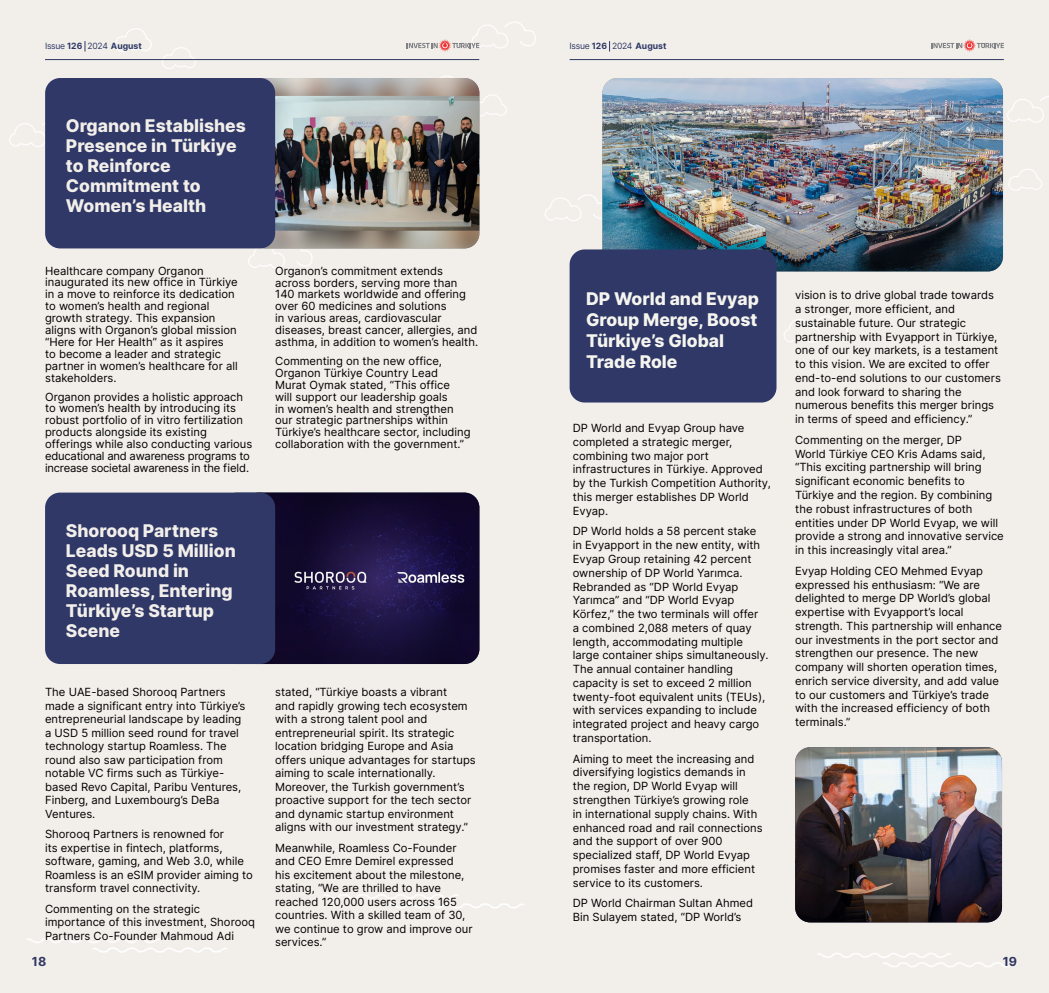
<style>
.page{position:relative;width:1049px;height:993px;background:#fff}
.page>*{position:absolute;margin:0;border:0;box-sizing:border-box;transform-origin:0 0}
.t1{font:800 17.5px/20px "Inter";color:#f2eeea}
.t2{font:800 17.5px/21px "Inter";color:#f5f4ee}
.t3{font:700 12.5px "Inter";color:#2f3661}
.t4{font:11.25px/13.8px "Inter";color:#000}
.t5{font:8.62px "Inter";letter-spacing:-.03em;color:#2e3866}
.s1{font-weight:700}
</style>
<div class="page">
<div style="left:0;top:0;width:1049px;height:992px;background:#f2efea"></div>
<hr style="left:45px;top:59px;width:434px;height:1px;background:#2e3765">
<hr style="left:570px;top:59px;width:434px;height:1px;background:#2e3765">
<svg style="left:931px;top:39px;width:73px;height:13px"></svg>
<svg style="left:407px;top:39px;width:72px;height:13px"></svg>
<img style="left:264px;top:78px;width:215px;height:170px">
<div style="left:45px;top:78px;width:230px;height:170px;background:#2f3866;border-radius:15px"></div>
<img style="left:264px;top:492px;width:215px;height:171px">
<div style="left:45px;top:492px;width:230px;height:171px;background:#2f3866;border-radius:15px"></div>
<img style="left:602px;top:78px;width:401px;height:193px">
<div style="left:570px;top:249px;width:206px;height:153px;background:#2f3866;border-radius:15px"></div>
<img style="left:795px;top:747px;width:207px;height:175px">
<p class="t5" style="left:45px;top:40px;width:98px">Issue <span class="s1">126</span> 2024 <span class="s1">August</span></p>
<p class="t5" style="left:570px;top:40px;width:98px">Issue <span class="s1">126</span> 2024 <span class="s1">August</span></p>
<h1 class="t1" style="left:66px;top:115px;width:181px">Organon Establishes<br>Presence in Türkiye to Reinforce<br>Commitment to<br>Women’s Health</h1>
<p class="t4" style="left:45px;top:264px;width:194px;line-height:11.9px">Healthcare company Organon inaugurated its new office in Türkiye in a move to reinforce its dedication to women’s health and regional growth strategy. This expansion aligns with Organon’s global mission “Here for Her Health” as it aspires<br>to become a leader and strategic partner in women’s healthcare for all stakeholders.</p>
<p class="t4" style="left:45px;top:390px;width:209px;line-height:11.9px">Organon provides a holistic approach to women’s health by introducing its robust portfolio of in vitro fertilization products alongside its existing offerings while also conducting various educational and awareness programs to increase societal awareness in the field.</p>
<h1 class="t1" style="left:66px;top:519px;width:171px">Shorooq Partners<br>Leads USD 5 Million<br>Seed Round in<br>Roamless, Entering<br>Türkiye’s Startup<br>Scene</h1>
<p class="t4" style="left:45px;top:684px;width:202px">The UAE-based Shorooq Partners made a significant entry into Türkiye’s entrepreneurial landscape by leading a USD 5 million seed round for travel technology startup Roamless. The round also saw participation from notable VC firms such as Türkiye&shy;based Revo Capital, Paribu Ventures,<br>Finberg, and Luxembourg’s DeBa<br>Ventures.</p>
<p class="t4" style="left:45px;top:826px;width:209px">Shorooq Partners is renowned for<br>its expertise in fintech, platforms, software, gaming, and Web 3.0, while Roamless is an eSIM provider aiming to transform travel connectivity.</p>
<p class="t4" style="left:45px;top:901px;width:211px">Commenting on the strategic importance of this investment, Shorooq<br>Partners Co-Founder Mahmoud Adi</p>
<p class="t4" style="left:275px;top:264px;width:205px;line-height:11.9px">Organon’s commitment extends across borders, serving more than 140 markets worldwide and offering over 60 medicines and solutions<br>in various areas, cardiovascular diseases, breast cancer, allergies, and asthma, in addition to women’s health.</p>
<p class="t4" style="left:275px;top:354px;width:197px;line-height:11.9px">Commenting on the new office, Organon Türkiye Country Lead Murat Oymak stated, “This office<br>will support our leadership goals<br>in women’s health and strengthen our strategic partnerships within Türkiye’s healthcare sector, including collaboration with the government.”</p>
<p class="t4" style="left:275px;top:684px;width:202px">stated, “Türkiye boasts a vibrant<br>and rapidly growing tech ecosystem with a strong talent pool and entrepreneurial spirit. Its strategic location bridging Europe and Asia offers unique advantages for startups aiming to scale internationally.<br>Moreover, the Turkish government’s proactive support for the tech sector and dynamic startup environment aligns with our investment strategy.”</p>
<p class="t4" style="left:275px;top:840px;width:199px">Meanwhile, Roamless Co-Founder and CEO Emre Demirel expressed<br>his excitement about the milestone, stating, “We are thrilled to have reached 120,000 users across 165 countries. With a skilled team of 30, we continue to grow and improve our services.”</p>
<h1 class="t2" style="left:586px;top:288px;width:174px">DP World and Evyap<br>Group Merge, Boost<br>Türkiye’s Global<br>Trade Role</h1>
<p class="t4" style="left:573px;top:420px;width:200px">DP World and Evyap Group have completed a strategic merger, combining two major port infrastructures in Türkiye. Approved by the Turkish Competition Authority, this merger establishes DP World<br>Evyap.</p>
<p class="t4" style="left:573px;top:524px;width:197px">DP World holds a 58 percent stake<br>in Evyapport in the new entity, with<br>Evyap Group retaining 42 percent ownership of DP World Yarımca.<br>Rebranded as “DP World Evyap<br>Yarımca” and “DP World Evyap<br>Körfez,” the two terminals will offer<br>a combined 2,088 meters of quay length, accommodating multiple large container ships simultaneously.<br>The annual container handling capacity is set to exceed 2 million twenty-foot equivalent units (TEUs), with services expanding to include integrated project and heavy cargo transportation.</p>
<p class="t4" style="left:573px;top:751px;width:191px">Aiming to meet the increasing and diversifying logistics demands in the region, DP World Evyap will strengthen Türkiye’s growing role<br>in international supply chains. With enhanced road and rail connections and the support of over 900 specialized staff, DP World Evyap promises faster and more efficient service to its customers.</p>
<p class="t4" style="left:573px;top:895px;width:182px">DP World Chairman Sultan Ahmed<br>Bin Sulayem stated, “DP World’s</p>
<p class="t4" style="left:795px;top:288px;width:207px">vision is to drive global trade towards a stronger, more efficient, and sustainable future. Our strategic partnership with Evyapport in Türkiye, one of our key markets, is a testament to this vision. We are excited to offer end-to-end solutions to our customers and look forward to sharing the numerous benefits this merger brings in terms of speed and efficiency.”</p>
<p class="t4" style="left:795px;top:432px;width:210px">Commenting on the merger, DP<br>World Türkiye CEO Kris Adams said, “This exciting partnership will bring significant economic benefits to Türkiye and the region. By combining the robust infrastructures of both entities under DP World Evyap, we will provide a strong and innovative service in this increasingly vital area.”</p>
<p class="t4" style="left:795px;top:563px;width:208px">Evyap Holding CEO Mehmed Evyap expressed his enthusiasm: “We are delighted to merge DP World’s global expertise with Evyapport’s local strength. This partnership will enhance our investments in the port sector and strengthen our presence. The new company will shorten operation times, enrich service diversity, and add value to our customers and Türkiye’s trade with the increased efficiency of both terminals.”</p>
<p class="t3" style="left:32px;top:952px;width:16px">18</p>
<p class="t3" style="left:1003px;top:952px;width:16px">19</p>
</div>
